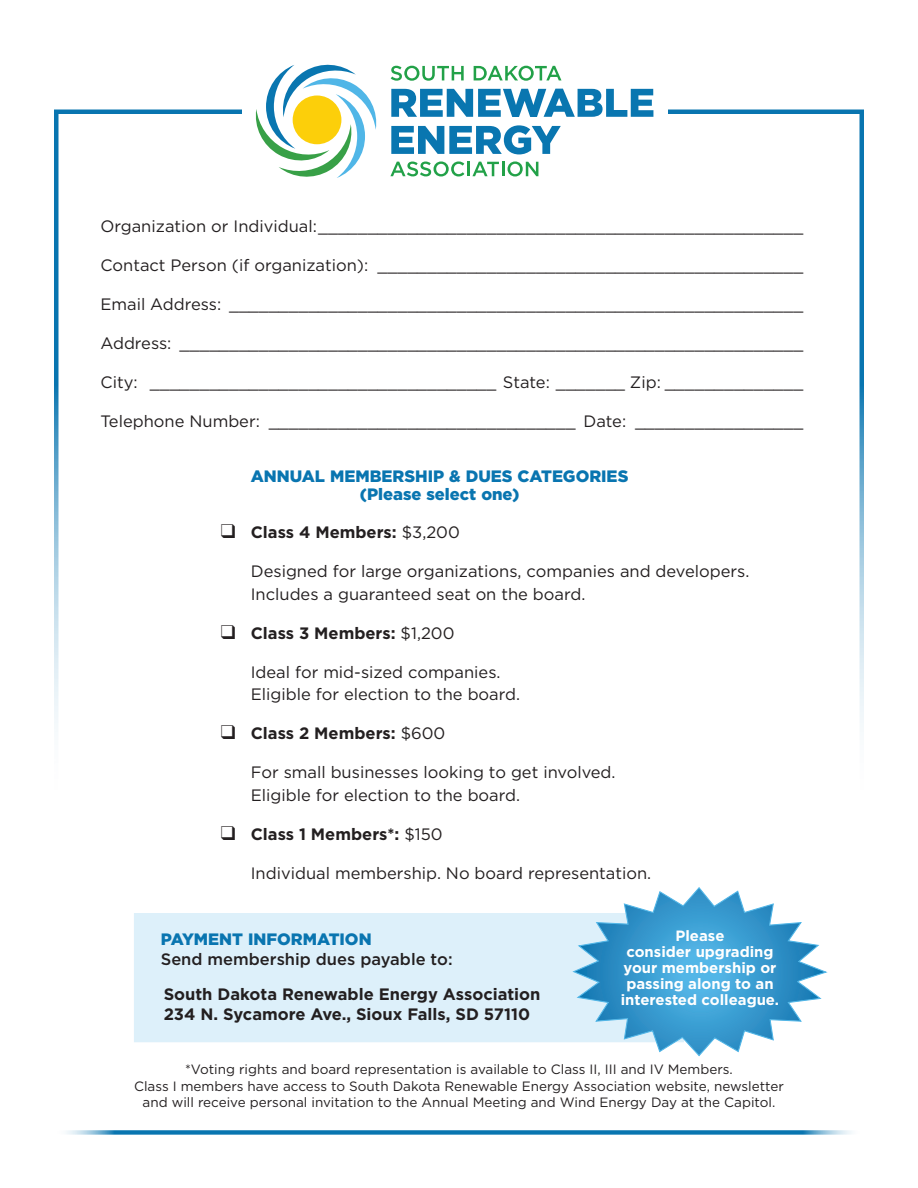
<style>
.page{position:relative;width:918px;height:1188px;background:#fff}
.page>*{position:absolute;margin:0;border:0;box-sizing:border-box;transform-origin:0 0}
.t1{font:16.5px "Gotham";color:#231f20}
.t2{font:700 16.5px "Gotham";color:#231f20}
.t3{font:900 16.5px "Gotham";color:#0975b0}
.t4{font:500 16.5px "Gotham";color:#231f20}
.t5{font:700 14.85px/16px "Gotham";color:#fff}
.t6{font:13.5px "Gotham";color:#231f20}
.s1{font-weight:400}
</style>
<div class="page">
<div style="left:54px;top:110px;width:810px;height:708px;border:4px solid #0975b0"></div>
<div style="left:242px;top:105px;width:425px;height:9px;background:#fff"></div>
<svg style="left:391px;top:89px;width:262px;height:28px"></svg>
<svg style="left:391px;top:125px;width:170px;height:29px"></svg>
<svg style="left:391px;top:66px;width:73px;height:15px"></svg>
<svg style="left:474px;top:66px;width:87px;height:15px"></svg>
<svg style="left:390px;top:161px;width:74px;height:15px"></svg>
<hr style="left:467px;top:162px;width:3px;height:14px;background:#22a148">
<svg style="left:472px;top:161px;width:66px;height:15px"></svg>
<svg style="left:256px;top:65px;width:123px;height:113px"></svg>
<div style="left:293px;top:96px;width:48px;height:48px;background:#fccf0a;border-radius:50%"></div>
<div style="left:54px;top:1130px;width:810px;height:5px;background:#0975b0"></div>
<div style="left:134px;top:913px;width:550px;height:129px;background:#ddf0fa"></div>
<svg style="left:571px;top:887px;width:256px;height:170px"></svg>
<p class="t1" style="left:100px;top:215px;width:704px">Organization or Individual:_________________________________________________</p>
<p class="t1" style="left:100px;top:254px;width:704px">Contact Person (if organization): ___________________________________________</p>
<p class="t1" style="left:100px;top:293px;width:704px">Email Address: __________________________________________________________</p>
<p class="t1" style="left:100px;top:332px;width:704px">Address: _______________________________________________________________</p>
<p class="t1" style="left:100px;top:371px;width:704px">City: ___________________________________ State: _______ Zip: ______________</p>
<p class="t1" style="left:100px;top:410px;width:704px">Telephone Number: _______________________________ Date: _________________</p>
<p class="t3" style="left:251px;top:465px;width:379px">ANNUAL MEMBERSHIP &amp; DUES CATEGORIES</p>
<p class="t3" style="left:360px;top:483px;width:161px">(Please select one)</p>
<p class="t2" style="left:221px;top:521px;width:241px">❑ Class 4 Members: <span class="s1">$3,200</span></p>
<p class="t1" style="left:251px;top:561px;width:500px">Designed for large organizations, companies and developers.</p>
<p class="t1" style="left:251px;top:583px;width:336px">Includes a guaranteed seat on the board.</p>
<p class="t2" style="left:221px;top:622px;width:235px">❑ Class 3 Members: <span class="s1">$1,200</span></p>
<p class="t1" style="left:251px;top:661px;width:251px">Ideal for mid-sized companies.</p>
<p class="t1" style="left:251px;top:684px;width:271px">Eligible for election to the board.</p>
<p class="t2" style="left:221px;top:722px;width:226px">❑ Class 2 Members: <span class="s1">$600</span></p>
<p class="t1" style="left:251px;top:762px;width:366px">For small businesses looking to get involved.</p>
<p class="t1" style="left:251px;top:784px;width:271px">Eligible for election to the board.</p>
<p class="t2" style="left:221px;top:823px;width:223px">❑ Class 1 Members*: <span class="s1">$150</span></p>
<p class="t1" style="left:251px;top:862px;width:402px">Individual membership. No board representation.</p>
<p class="t3" style="left:161px;top:928px;width:212px">PAYMENT INFORMATION</p>
<p class="t4" style="left:161px;top:949px;width:293px">Send membership dues payable to:</p>
<p class="t2" style="left:164px;top:983px;width:378px">South Dakota Renewable Energy Association</p>
<p class="t2" style="left:164px;top:1003px;width:368px">234 N. Sycamore Ave., Sioux Falls, SD 57110</p>
<p class="t5" style="left:676px;top:927px;width:50px">Please</p>
<p class="t5" style="left:624px;top:943px;width:154px">consider upgrading your membership or</p>
<p class="t5" style="left:621px;top:975px;width:160px;text-align:center">passing along to an interested colleague.</p>
<p class="t6" style="left:185px;top:1061px;width:549px">*Voting rights and board representation is available to Class II, III and IV Members.</p>
<p class="t6" style="left:134px;top:1077px;width:651px">Class I members have access to South Dakota Renewable Energy Association website, newsletter</p>
<p class="t6" style="left:143px;top:1093px;width:634px">and will receive personal invitation to the Annual Meeting and Wind Energy Day at the Capitol.</p>
</div>
